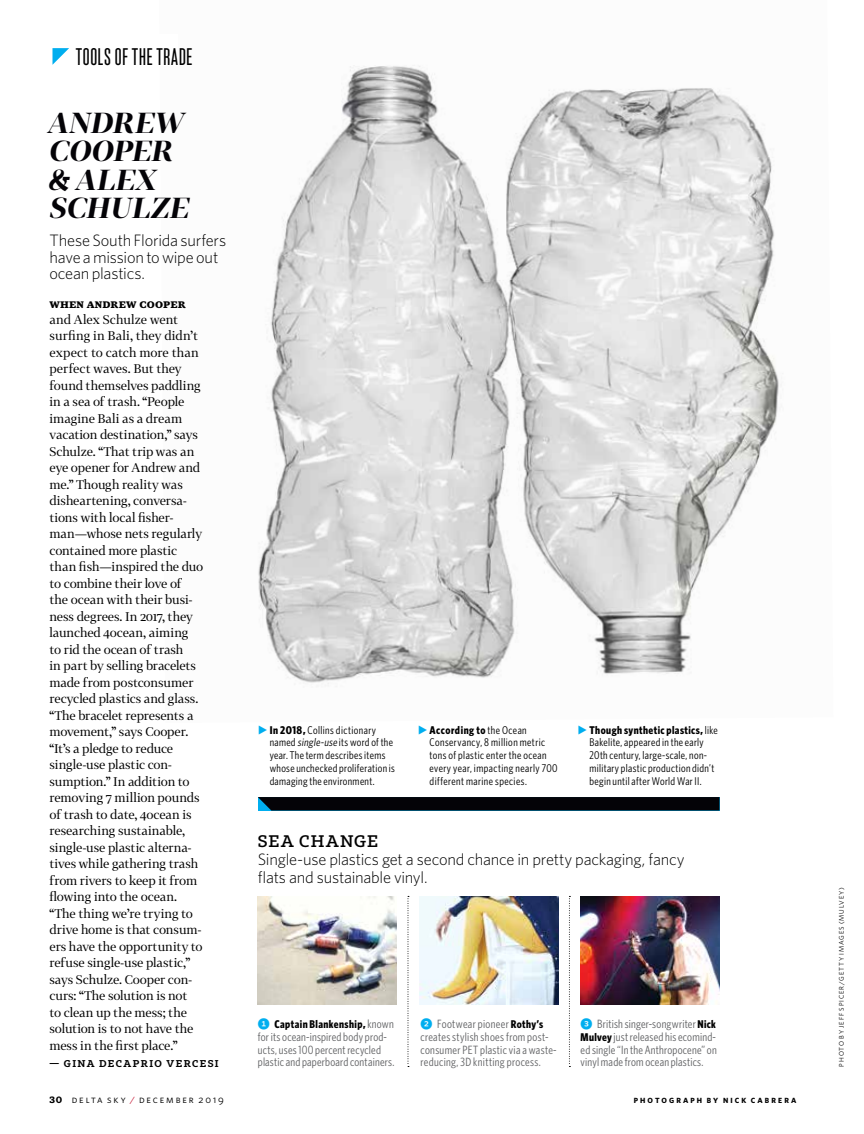
<style>
.page{position:relative;width:864px;height:1134px;background:#fff}
.page>*{position:absolute;margin:0;border:0;box-sizing:border-box;transform-origin:0 0}
.t1{font:italic 700 28.5px/28.5px "Tabac G1";letter-spacing:.015em;color:#040307}
.t2{font:24px "Monopol";letter-spacing:.03em;color:#000}
.t3{font:300 16.5px/16.5px "Whitney";letter-spacing:-.015em;color:#000}
.t4{font:500 16.5px "Tabac Slab";letter-spacing:.065em;color:#000}
.t5{font:12.3px/16.5px "Tabac G2";letter-spacing:-.01em;color:#000}
.t6{font:700 12.3px "Tabac G3";letter-spacing:.02em;color:#000}
.t7{font:12px/12.8px "Whitney Condensed";letter-spacing:.02em;color:#636466}
.t8{font:11.25px/12.8px "Whitney Condensed";letter-spacing:.035em;color:#000}
.t9{font:700 11.25px "Whitney Condensed";letter-spacing:.04em;color:#000}
.t10{font:10.5px "Whitney";letter-spacing:.175em;color:#000}
.t11{font:600 9.75px "Tabac Slab";letter-spacing:.145em;color:#000}
.t12{font:700 7.5px "Whitney";letter-spacing:.275em;color:#000}
.t13{font:6.75px "Whitney";letter-spacing:.125em;color:#000}
.s1{font-family:"Tabac Slab";font-weight:600;font-size:12px}
.s2{color:#c41230}
.s3{font-family:"Tabac Sans";font-weight:600;color:#00aeef}
.s4{font-weight:700}
.s5{font-style:italic}
.s6{font-family:"Whitney Index Black Rd Bd";font-weight:400;font-size:12px;color:#00aeef}
.s7{font-weight:400;font-size:12px;color:#636466}
.s8{font-family:"Whitney Index Black Rd Bd";color:#00aeef}
.s9{font-weight:700;font-size:11.25px;color:#000}
</style>
<div class="page">
<img style="left:258px;top:66px;width:521px;height:618px">
<svg style="left:408px;top:896px;width:1px;height:171px"></svg>
<svg style="left:569px;top:896px;width:1px;height:171px"></svg>
<svg style="left:258px;top:797px;width:462px;height:14px;background:#030b12"></svg>
<svg style="left:52px;top:48px;width:17px;height:17px"></svg>
<img style="left:581px;top:896px;width:139px;height:108px">
<img style="left:419px;top:896px;width:139px;height:108px">
<img style="left:258px;top:896px;width:139px;height:108px">
<h2 class="t2" style="left:76px;top:44px;width:118px">TOOLS OF THE TRADE</h2>
<h1 class="t1" style="left:49px;top:108px;width:142px">ANDREW<br>COOPER &amp; ALEX<br>SCHULZE</h1>
<h3 class="t3" style="left:50px;top:232px;width:178px">These South Florida surfers have a mission to wipe out ocean plastics.</h3>
<p class="t6" style="left:50px;top:295px;width:138px">When Andrew Cooper</p>
<p class="t5" style="left:50px;top:311px;width:155px">and Alex Schulze went surfing in Bali, they didn’t expect to catch more than perfect waves. But they found themselves paddling in a sea of trash. “People imagine Bali as a dream vacation destination,” says<br>Schulze. “That trip was an eye opener for Andrew and me.” Though reality was disheartening, conversa&shy;tions with local fisher&shy;man—whose nets regularly contained more plastic than fish—inspired the duo to combine their love of the ocean with their busi&shy;ness degrees. In 2017, they launched 4ocean, aiming to rid the ocean of trash<br>in part by selling bracelets made from postconsumer recycled plastics and glass. “The bracelet represents a movement,” says Cooper. “It’s a pledge to reduce single-use plastic con&shy;sumption.” In addition to removing 7 million pounds of trash to date, 4ocean is researching sustainable, single-use plastic alterna&shy;tives while gathering trash from rivers to keep it from flowing into the ocean. “The thing we’re trying to drive home is that consum&shy;ers have the opportunity to refuse single-use plastic,” says Schulze. Cooper con&shy;curs: “The solution is not<br>to clean up the mess; the solution is to not have the mess in the first place.”</p>
<p class="t11" style="left:50px;top:1057px;width:171px">— GINA DECAPRIO VERCESI</p>
<p class="t10" style="left:50px;top:1092px;width:176px"><span class="s1">30</span> delta sky <span class="s2">/</span> december 2019</p>
<p class="t8" style="left:270px;top:723px;width:127px;text-indent:-12px"><span class="s3">▶</span> <span class="s4">In 2018,</span> Collins dictionary named <span class="s5">single-use</span> its word of the year. The term describes items whose unchecked proliferation is damaging the environment.</p>
<p class="t8" style="left:430px;top:723px;width:130px;text-indent:-12px"><span class="s3">▶</span> <span class="s4">According to</span> the Ocean<br>Conservancy, 8 million metric tons of plastic enter the ocean every year, impacting nearly 700 different marine species.</p>
<p class="t8" style="left:589px;top:723px;width:130px;text-indent:-12px"><span class="s3">▶</span> <span class="s4">Though synthetic plastics,</span> like Bakelite, appeared in the early 20th century, large-scale, non&shy;military plastic production didn’t begin until after World War II.</p>
<h3 class="t4" style="left:258px;top:831px;width:122px">SEA CHANGE</h3>
<h3 class="t3" style="left:258px;top:850px;width:428px;line-height:18px">Single-use plastics get a second chance in pretty packaging, fancy flats and sustainable vinyl.</h3>
<p class="t9" style="left:258px;top:1017px;width:137px"><span class="s6">1</span> Captain Blankenship, <span class="s7">known</span></p>
<p class="t7" style="left:258px;top:1030px;width:138px">for its ocean-inspired body prod&shy;ucts, uses 100 percent recycled plastic and paperboard containers.</p>
<p class="t7" style="left:421px;top:1017px;width:138px"><span class="s8">2</span> Footwear pioneer <span class="s9">Rothy’s </span>creates stylish shoes from post&shy;consumer PET plastic via a waste&shy;reducing, 3D knitting process.</p>
<p class="t7" style="left:581px;top:1017px;width:138px;text-align:justify"><span class="s8">3</span> British singer-songwriter <span class="s9">Nick Mulvey</span> just released his ecomind&shy;ed single “In the Anthropocene” on vinyl made from ocean plastics.</p>
<p class="t12" style="left:634px;top:1095px;width:164px">PHOTOGRAPH BY NICK CABRERA</p>
<p class="t13" style="left:837px;top:1066px;width:181px;rotate:-90deg">PHOTO BY JEFF SPICER/GETTY IMAGES (MULVEY)</p>
</div>
